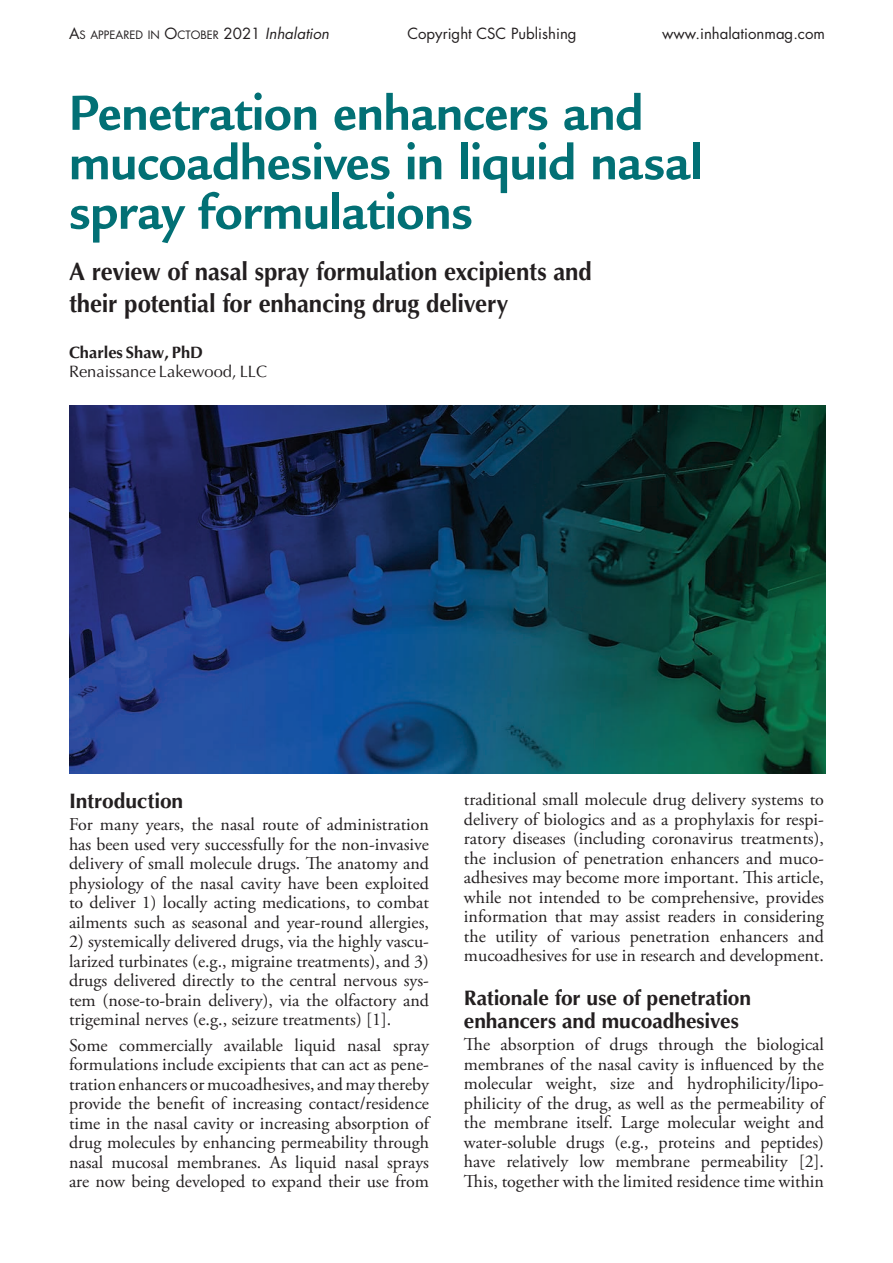
<style>
.page{position:relative;width:893px;height:1263px;background:#fff}
.page>*{position:absolute;margin:0;border:0;box-sizing:border-box;transform-origin:0 0}
.t1{font:700 53.55px/49.5px "Legacy Sans Std";letter-spacing:-.01em;color:#027075;scale:.95 1}
.t2{font:700 25.2px/31.5px "Optima LT Std";letter-spacing:-.01em;color:#231f20;scale:.95 1}
.t3{font:700 21px/22.5px "Optima LT Std";letter-spacing:-.005em;color:#231f20}
.t4{font:18px/19.5px "Adobe Garamond Pro";color:#231f20;text-align:justify}
.t5{font:16.5px "Optima LT Std";color:#231f20}
.t6{font:700 16.5px "Optima LT Std";color:#231f20}
.t7{font:15px "Futura Std";color:#231f20}
.t8{font:11.25px "Futura Std";color:#231f20}
.s1{font-size:15px}
.s2{font-style:italic;font-size:15px}
</style>
<div class="page">
<img style="left:69px;top:405px;width:756px;height:369px">
<p class="t8" style="left:69px;top:28px;width:262px"><span class="s1">A</span>S APPEARED IN <span class="s1">O</span>CTOBER <span class="s1">2021</span> <span class="s2">Inhalation</span></p>
<p class="t7" style="left:407px;top:24px;width:171px">Copyright CSC Publishing</p>
<p class="t7" style="left:662px;top:24px;width:164px">www.inhalationmag.com</p>
<h1 class="t1" style="left:69px;top:88px;width:668px">Penetration enhancers and mucoadhesives in liquid nasal spray formulations</h1>
<h2 class="t2" style="left:69px;top:256px;width:552px">A review of nasal spray formulation excipients and their potential for enhancing drug delivery</h2>
<p class="t6" style="left:69px;top:343px;width:136px">Charles Shaw, PhD</p>
<p class="t5" style="left:69px;top:361px;width:200px">Renaissance Lakewood, LLC</p>
<p class="t3" style="left:69px;top:790px;width:116px">Introduction</p>
<p class="t4" style="left:69px;top:815px;width:362px">For many years, the nasal route of administration has been used very successfully for the non-invasive delivery of small molecule drugs. The anatomy and physiology of the nasal cavity have been exploited to deliver 1) locally acting medications, to combat ailments such as seasonal and year-round allergies,</p>
<p class="t4" style="left:69px;top:932px;width:362px">2) systemically delivered drugs, via the highly vascu&shy;larized turbinates (e.g., migraine treatments), and 3) drugs delivered directly to the central nervous sys&shy;tem (nose-to-brain delivery), via the olfactory and trigeminal nerves (e.g., seizure treatments) [1].</p>
<p class="t4" style="left:69px;top:1036px;width:362px">Some commercially available liquid nasal spray formulations include excipients that can act as pene&shy;tration enhancers or mucoadhesives, and may thereby provide the benefit of increasing contact/residence time in the nasal cavity or increasing absorption of drug molecules by enhancing permeability through nasal mucosal membranes. As liquid nasal sprays are now being developed to expand their use from</p>
<p class="t4" style="left:464px;top:791px;width:362px">traditional small molecule drug delivery systems to delivery of biologics and as a prophylaxis for respi&shy;ratory diseases (including coronavirus treatments), the inclusion of penetration enhancers and muco&shy;adhesives may become more important. This article, while not intended to be comprehensive, provides information that may assist readers in considering the utility of various penetration enhancers and mucoadhesives for use in research and development.</p>
<p class="t3" style="left:464px;top:987px;width:289px">Rationale for use of penetration enhancers and mucoadhesives</p>
<p class="t4" style="left:464px;top:1035px;width:362px">The absorption of drugs through the biological membranes of the nasal cavity is influenced by the molecular weight, size and hydrophilicity/lipo&shy;philicity of the drug, as well as the permeability of the membrane itself. Large molecular weight and water-soluble drugs (e.g., proteins and peptides) have relatively low membrane permeability [2].<br>This, together with the limited residence time within</p>
</div>
